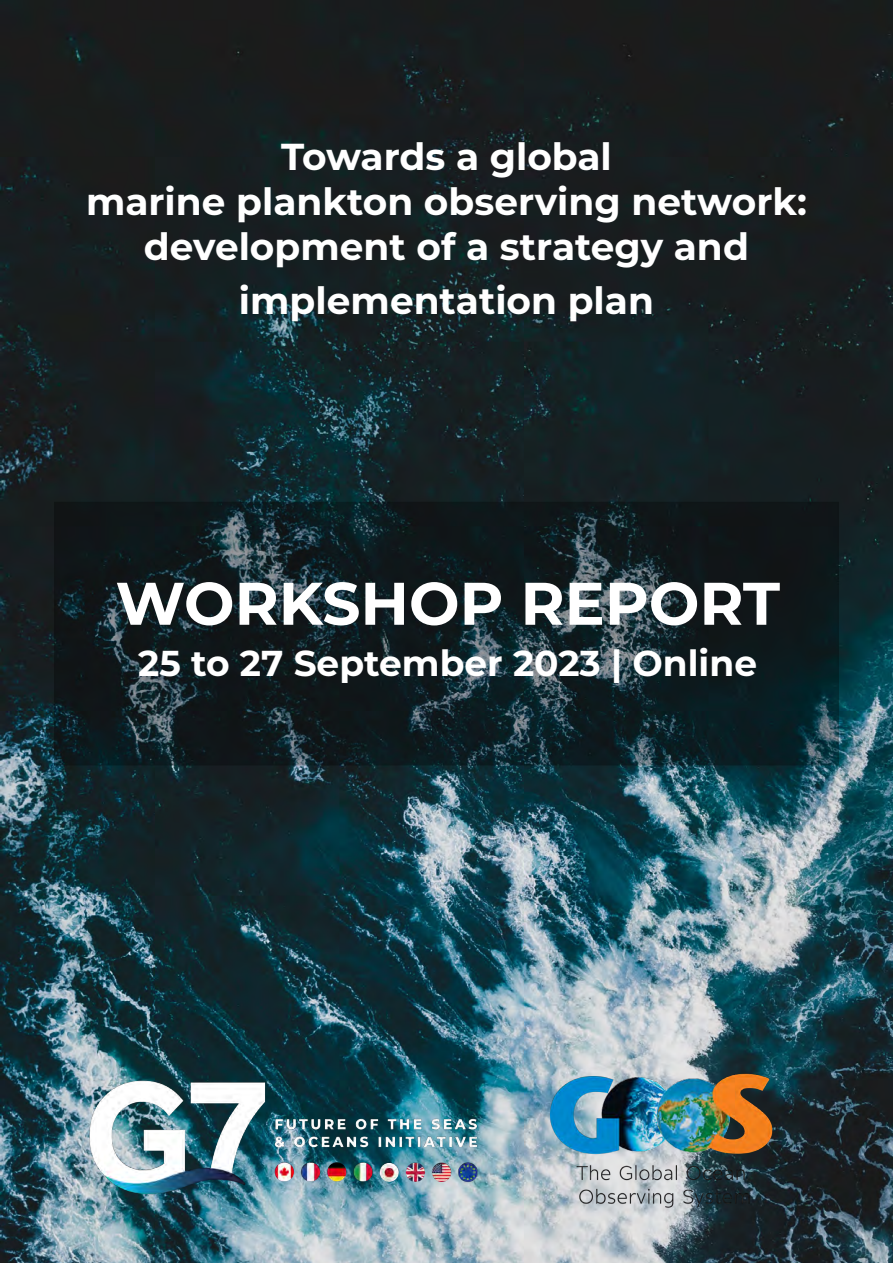
<style>
.page{position:relative;width:893px;height:1263px;background:#fff}
.page>*{position:absolute;margin:0;border:0;box-sizing:border-box;transform-origin:0 0}
.t1{font:700 60px "Montserrat";color:#fff}
.t2{font:700 37.5px/45px "Montserrat";color:#fff;text-align:center}
.t3{font:700 36px "Montserrat";color:#fff}
</style>
<div class="page">
<img style="left:0;top:0;width:893px;height:1263px">
<svg style="left:57px;top:505px;width:779px;height:257px;background:#142227"></svg>
<div style="left:54px;top:502px;width:785px;height:263px;border:2px solid #000"></div>
<img style="left:81px;top:1073px;width:404px;height:136px">
<img style="left:550px;top:1073px;width:223px;height:136px">
<p class="t2" style="left:86px;top:133px;width:722px">Towards a global<br>marine plankton observing network: development of a strategy and</p>
<p class="t2" style="left:239px;top:277px;width:416px">implementation plan</p>
<h1 class="t1" style="left:116px;top:560px;width:666px">WORKSHOP REPORT</h1>
<p class="t3" style="left:138px;top:638px;width:620px">25 to 27 September 2023 | Online</p>
</div>
